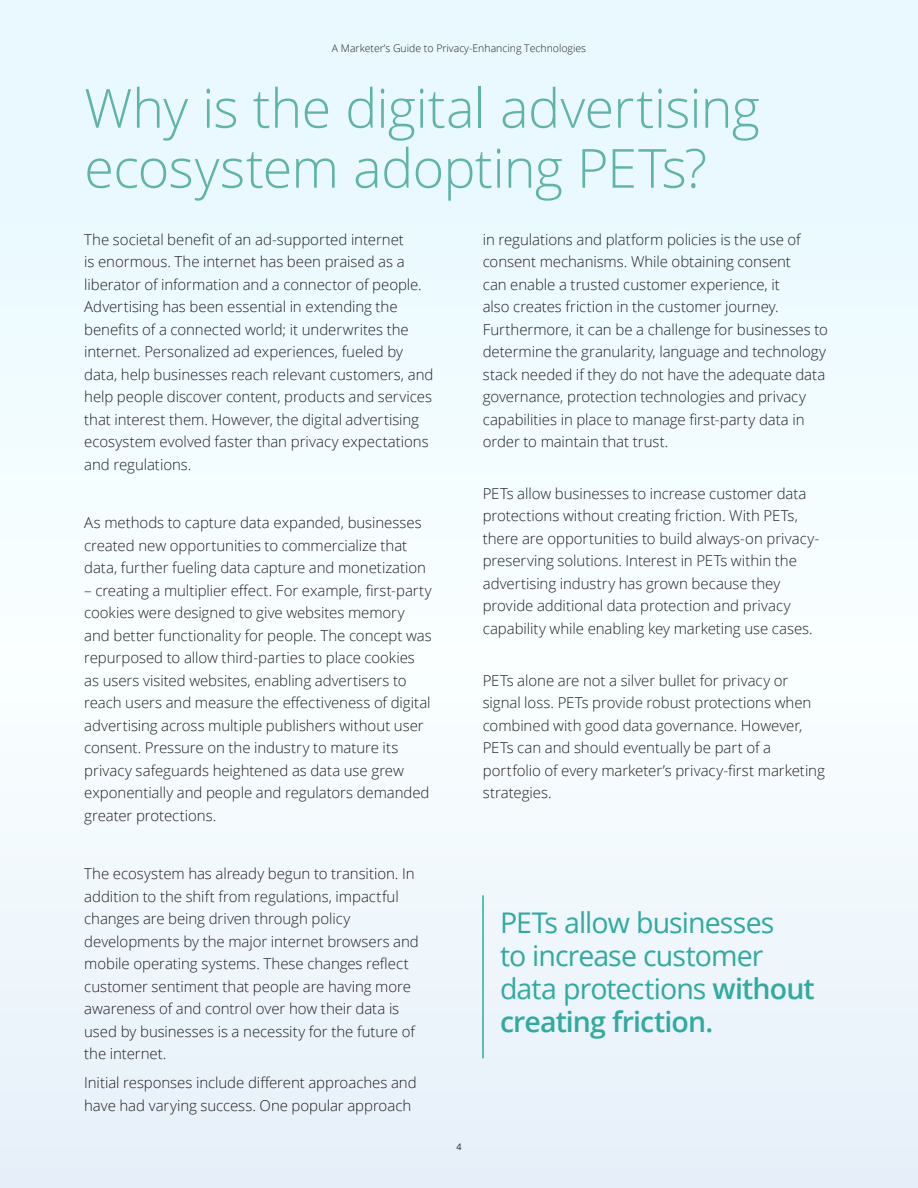
<style>
.page{position:relative;width:918px;height:1188px;background:#effaff}
.page>*{position:absolute;margin:0;border:0;box-sizing:border-box;transform-origin:0 0}
.t1{font:300 54px/60px "Open Sans";letter-spacing:-.015em;color:#5fb4aa}
.t2{font:28.5px/33px "Open Sans";letter-spacing:-.03em;color:#31aa9f}
.t3{font:300 15px/22.5px "Open Sans";letter-spacing:-.005em;color:#231f20}
.t4{font:300 10.5px "Open Sans";color:#231f20}
.t5{font:9px "Open Sans";color:#231f20}
.s1{font-weight:600}
</style>
<div class="page">
<hr style="left:482px;top:895px;width:2px;height:163px;background:#31aa9f">
<p class="t4" style="left:332px;top:41px;width:256px">A Marketer’s Guide to Privacy-Enhancing Technologies</p>
<p class="t1" style="left:84px;top:77px;width:677px">Why is the digital advertising ecosystem adopting PETs?</p>
<p class="t3" style="left:483px;top:227px;width:347px">in regulations and platform policies is the use of consent mechanisms. While obtaining consent<br>can enable a trusted customer experience, it<br>also creates friction in the customer journey.<br>Furthermore, it can be a challenge for businesses to determine the granularity, language and technology stack needed if they do not have the adequate data governance, protection technologies and privacy capabilities in place to manage first-party data in order to maintain that trust.</p>
<p class="t3" style="left:84px;top:227px;width:351px">The societal benefit of an ad-supported internet<br>is enormous. The internet has been praised as a liberator of information and a connector of people.<br>Advertising has been essential in extending the benefits of a connected world; it underwrites the internet. Personalized ad experiences, fueled by data, help businesses reach relevant customers, and help people discover content, products and services that interest them. However, the digital advertising ecosystem evolved faster than privacy expectations and regulations.</p>
<p class="t3" style="left:84px;top:511px;width:343px">As methods to capture data expanded, businesses created new opportunities to commercialize that data, further fueling data capture and monetization</p>
<p class="t3" style="left:84px;top:578px;width:349px">– creating a multiplier effect. For example, first-party cookies were designed to give websites memory and better functionality for people. The concept was repurposed to allow third-parties to place cookies as users visited websites, enabling advertisers to reach users and measure the effectiveness of digital advertising across multiple publishers without user consent. Pressure on the industry to mature its privacy safeguards heightened as data use grew exponentially and people and regulators demanded greater protections.</p>
<p class="t3" style="left:84px;top:862px;width:336px">The ecosystem has already begun to transition. In addition to the shift from regulations, impactful changes are being driven through policy developments by the major internet browsers and mobile operating systems. These changes reflect customer sentiment that people are having more awareness of and control over how their data is used by businesses is a necessity for the future of the internet.</p>
<p class="t3" style="left:84px;top:1071px;width:334px">Initial responses include different approaches and have had varying success. One popular approach</p>
<p class="t3" style="left:483px;top:482px;width:338px">PETs allow businesses to increase customer data protections without creating friction. With PETs, there are opportunities to build always-on privacy&shy;preserving solutions. Interest in PETs within the advertising industry has grown because they provide additional data protection and privacy capability while enabling key marketing use cases.</p>
<p class="t3" style="left:483px;top:668px;width:344px">PETs alone are not a silver bullet for privacy or signal loss. PETs provide robust protections when combined with good data governance. However, PETs can and should eventually be part of a portfolio of every marketer’s privacy-first marketing strategies.</p>
<p class="t2" style="left:500px;top:905px;width:316px">PETs allow businesses<br>to increase customer data protections <span class="s1">without creating friction.</span></p>
<p class="t5" style="left:456px;top:1141px;width:7px">4</p>
</div>
